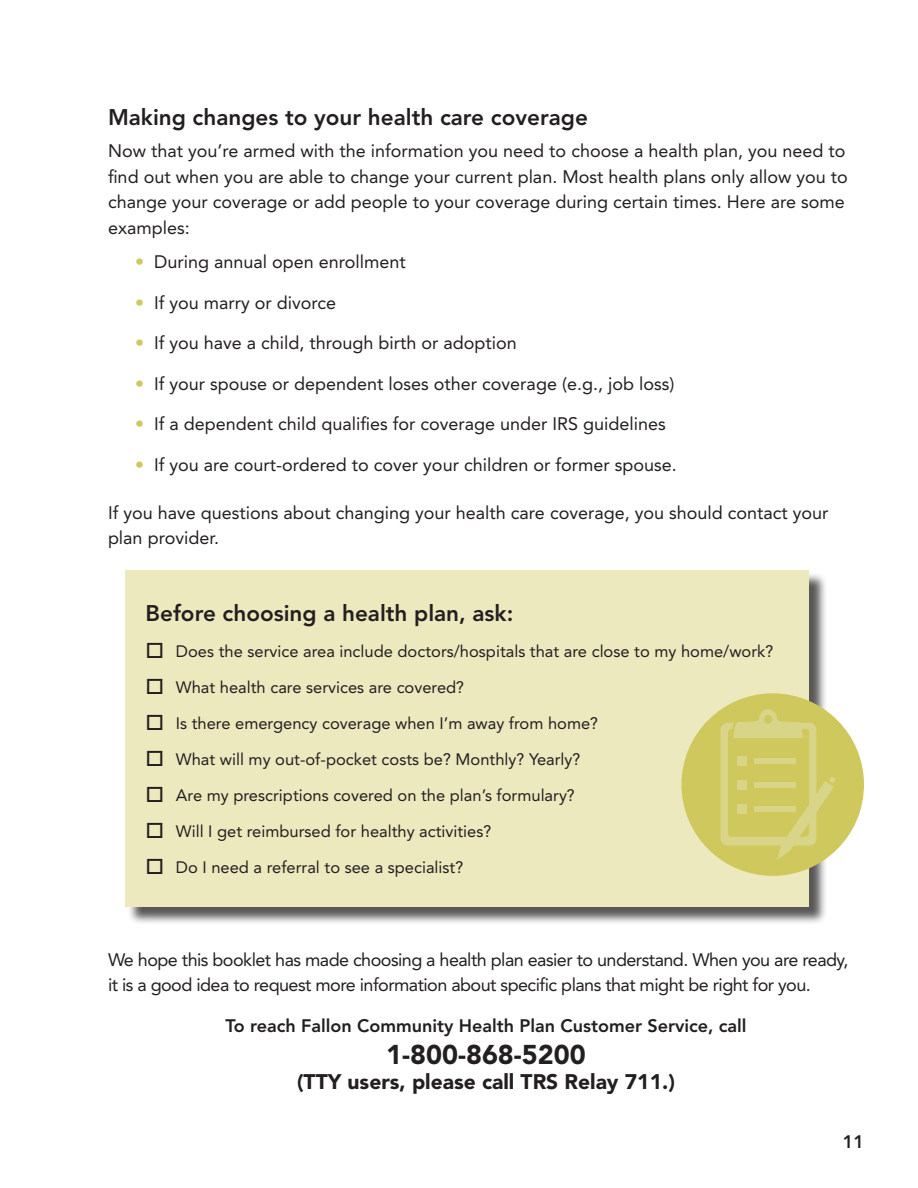
<style>
.page{position:relative;width:918px;height:1188px;background:#fff}
.page>*{position:absolute;margin:0;border:0;box-sizing:border-box;transform-origin:0 0}
.t1{font:900 27px "Avenir";color:#231f20}
.t2{font:800 22.5px "Avenir";color:#231f20}
.t3{font:900 21px "Avenir";color:#231f20}
.Normal__Web{font:18px/25.5px "Avenir";color:#231f20}
.List_Paragraph{font:18px "Avenir";color:#231f20}
.Normal__Web-2{font:18px/25.5px "Avenir";letter-spacing:-.03em;color:#231f20}
.t4{font:800 18px "Avenir";color:#231f20}
.t5{font:16.5px "Avenir";color:#231f20}
.s1{color:#cfc85c}
</style>
<div class="page">
<div style="left:128px;top:572px;width:699px;height:354px;background:#231f20;opacity:.75"></div>
<div style="left:125px;top:570px;width:683px;height:337px;background:#ece9bf"></div>
<div style="left:681px;top:693px;width:183px;height:183px;background:#cfc85c;border-radius:50%"></div>
<svg style="left:721px;top:709px;width:115px;height:151px"></svg>
<p class="t2" style="left:108px;top:104px;width:481px">Making changes to your health care coverage</p>
<p class="Normal__Web" style="left:108px;top:138px;width:741px">Now that you’re armed with the information you need to choose a health plan, you need to find out when you are able to change your current plan. Most health plans only allow you to change your coverage or add people to your coverage during certain times. Here are some examples:</p>
<p class="List_Paragraph" style="left:135px;top:251px;width:272px"><span class="s1">•</span> During annual open enrollment</p>
<p class="List_Paragraph" style="left:135px;top:292px;width:203px"><span class="s1">•</span> If you marry or divorce</p>
<p class="List_Paragraph" style="left:135px;top:332px;width:383px"><span class="s1">•</span> If you have a child, through birth or adoption</p>
<p class="List_Paragraph" style="left:135px;top:373px;width:541px"><span class="s1">•</span> If your spouse or dependent loses other coverage (e.g., job loss)</p>
<p class="List_Paragraph" style="left:135px;top:413px;width:532px"><span class="s1">•</span> If a dependent child qualifies for coverage under IRS guidelines</p>
<p class="List_Paragraph" style="left:135px;top:454px;width:543px"><span class="s1">•</span> If you are court-ordered to cover your children or former spouse.</p>
<p class="Normal__Web" style="left:108px;top:500px;width:722px">If you have questions about changing your health care coverage, you should contact your plan provider.</p>
<p class="t2" style="left:146px;top:599px;width:369px">Before choosing a health plan, ask:</p>
<p class="t5" style="left:146px;top:641px;width:629px">□ Does the service area include doctors/hospitals that are close to my home/work?</p>
<p class="t5" style="left:146px;top:677px;width:320px">□ What health care services are covered?</p>
<p class="t5" style="left:146px;top:713px;width:454px">□ Is there emergency coverage when I’m away from home?</p>
<p class="t5" style="left:146px;top:749px;width:436px">□ What will my out-of-pocket costs be? Monthly? Yearly?</p>
<p class="t5" style="left:146px;top:785px;width:431px">□ Are my prescriptions covered on the plan’s formulary?</p>
<p class="t5" style="left:146px;top:821px;width:347px">□ Will I get reimbursed for healthy activities?</p>
<p class="t5" style="left:146px;top:857px;width:319px">□ Do I need a referral to see a specialist?</p>
<p class="Normal__Web-2" style="left:108px;top:947px;width:742px">We hope this booklet has made choosing a health plan easier to understand. When you are ready, it is a good idea to request more information about specific plans that might be right for you.</p>
<p class="t4" style="left:226px;top:1015px;width:522px">To reach Fallon Community Health Plan Customer Service, call</p>
<p class="t1" style="left:386px;top:1038px;width:201px">1-800-868-5200</p>
<p class="t3" style="left:297px;top:1069px;width:379px">(TTY users, please call TRS Relay 711.)</p>
<p class="t4" style="left:843px;top:1131px;width:23px">11</p>
</div>
